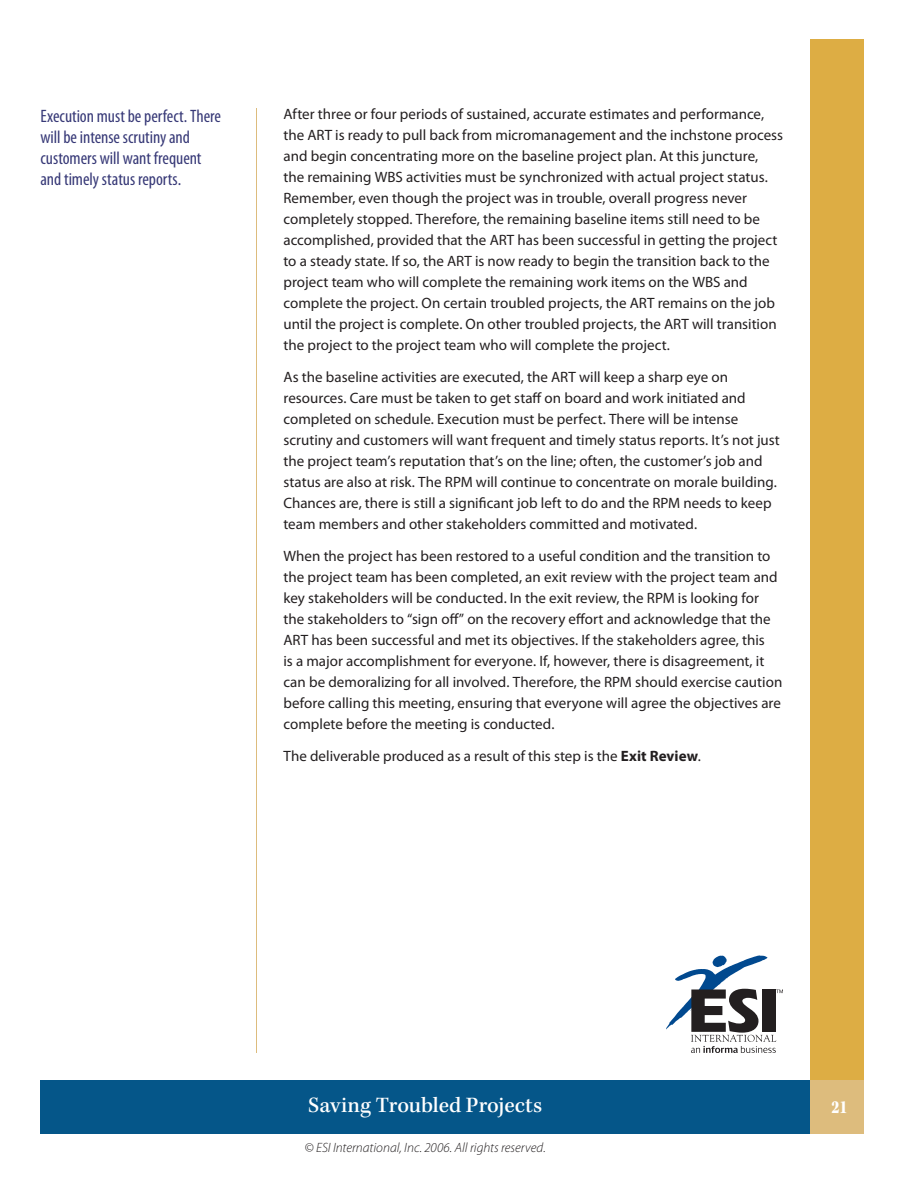
<style>
.page{position:relative;width:918px;height:1188px;background:#fff}
.page>*{position:absolute;margin:0;border:0;box-sizing:border-box;transform-origin:0 0}
.t1{font:500 22.5px "Kepler Std";letter-spacing:-.005em;color:#fff}
.t2{font:900 18.9px "Kepler Std";color:#fff;scale:.79 1}
.t3{font:condensed 18px/21px "Myriad Pro";letter-spacing:-.005em;color:#373977}
.t4{font:15px/21px "Myriad Pro";color:#231f20}
.t5{font:italic 300 13.5px "Myriad Pro";color:#231f20}
.s1{font-weight:700}
</style>
<div class="page">
<div style="left:41px;top:1080px;width:769px;height:54px;background:#055689"></div>
<div style="left:810px;top:1080px;width:54px;height:54px;background:#ddbc7d"></div>
<div style="left:810px;top:40px;width:54px;height:1040px;background:#ddad44"></div>
<hr style="left:256px;top:108px;width:1px;height:945px;background:#ddbc7d">
<svg style="left:666px;top:955px;width:117px;height:98px"></svg>
<p class="t3" style="left:40px;top:105px;width:182px">Execution must be perfect. There will be intense scrutiny and customers will want frequent and timely status reports.</p>
<p class="t4" style="left:283px;top:103px;width:501px">After three or four periods of sustained, accurate estimates and performance, the ART is ready to pull back from micromanagement and the inchstone process and begin concentrating more on the baseline project plan. At this juncture,<br>the remaining WBS activities must be synchronized with actual project status.<br>Remember, even though the project was in trouble, overall progress never completely stopped. Therefore, the remaining baseline items still need to be accomplished, provided that the ART has been successful in getting the project to a steady state. If so, the ART is now ready to begin the transition back to the project team who will complete the remaining work items on the WBS and complete the project. On certain troubled projects, the ART remains on the job until the project is complete. On other troubled projects, the ART will transition the project to the project team who will complete the project.</p>
<p class="t4" style="left:283px;top:366px;width:498px">As the baseline activities are executed, the ART will keep a sharp eye on resources. Care must be taken to get staff on board and work initiated and completed on schedule. Execution must be perfect. There will be intense scrutiny and customers will want frequent and timely status reports. It’s not just the project team’s reputation that’s on the line; often, the customer’s job and status are also at risk. The RPM will continue to concentrate on morale building.<br>Chances are, there is still a significant job left to do and the RPM needs to keep team members and other stakeholders committed and motivated.</p>
<p class="t4" style="left:283px;top:545px;width:500px">When the project has been restored to a useful condition and the transition to the project team has been completed, an exit review with the project team and key stakeholders will be conducted. In the exit review, the RPM is looking for the stakeholders to “sign off” on the recovery effort and acknowledge that the ART has been successful and met its objectives. If the stakeholders agree, this<br>is a major accomplishment for everyone. If, however, there is disagreement, it can be demoralizing for all involved. Therefore, the RPM should exercise caution before calling this meeting, ensuring that everyone will agree the objectives are complete before the meeting is conducted.</p>
<p class="t4" style="left:283px;top:745px;width:419px">The deliverable produced as a result of this step is the <span class="s1">Exit Review</span>.</p>
<h1 class="t1" style="left:308px;top:1093px;width:235px">Saving Troubled Projects</h1>
<p class="t2" style="left:831px;top:1096px;width:22px">21</p>
<p class="t5" style="left:305px;top:1139px;width:243px">© ESI International, Inc. 2006. All rights reserved.</p>
</div>
